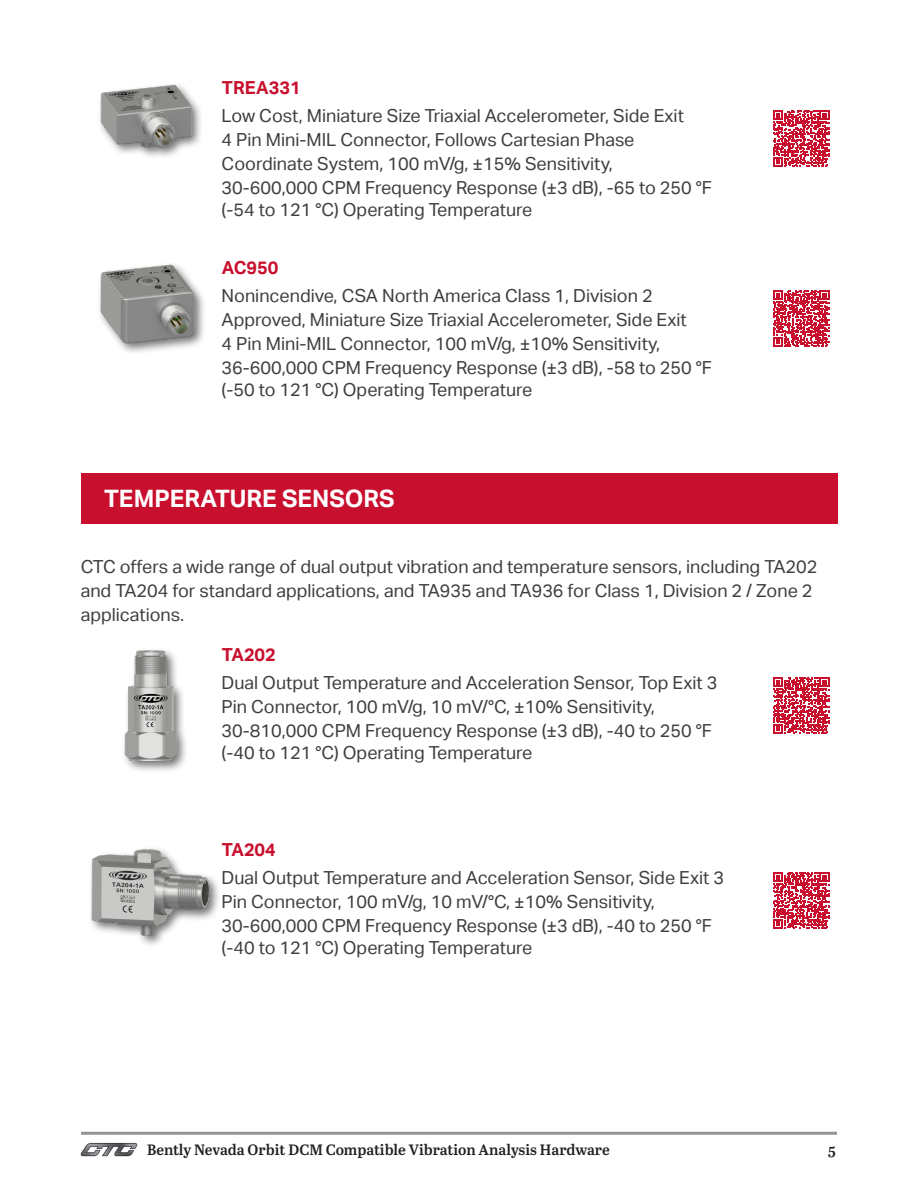
<style>
.page{position:relative;width:918px;height:1188px;background:#fff}
.page>*{position:absolute;margin:0;border:0;box-sizing:border-box;transform-origin:0 0}
.t1{font:700 24px "Aktiv Grotesk";color:#fff}
.t2{font:18px/24px "Aktiv Grotesk";color:#3e3e3f}
.t3{font:700 18px "Aktiv Grotesk";color:#c8102e}
.t4{font:600 15px "Abril Text";color:#231f20}
</style>
<div class="page">
<hr style="left:81px;top:1132px;width:756px;height:3px;background:#939598">
<img style="left:81px;top:1142px;width:57px;height:15px">
<img style="left:100px;top:84px;width:101px;height:73px">
<svg style="left:773px;top:110px;width:56px;height:57px"></svg>
<img style="left:100px;top:264px;width:104px;height:89px">
<svg style="left:773px;top:290px;width:56px;height:57px"></svg>
<div style="left:81px;top:473px;width:757px;height:51px;background:#c8102e"></div>
<div style="left:122px;top:648px;width:67px;height:125px;background:#231f20;opacity:.62"></div>
<img style="left:122px;top:648px;width:67px;height:117px">
<svg style="left:773px;top:677px;width:56px;height:57px"></svg>
<img style="left:91px;top:848px;width:128px;height:97px">
<svg style="left:773px;top:872px;width:56px;height:57px"></svg>
<p class="t3" style="left:222px;top:77px;width:80px">TREA331</p>
<p class="t2" style="left:222px;top:104px;width:464px">Low Cost, Miniature Size Triaxial Accelerometer, Side Exit</p>
<p class="t2" style="left:222px;top:128px;width:414px">4 Pin Mini-MIL Connector, Follows Cartesian Phase<br>Coordinate System, 100 mV/g, ±15% Sensitivity,</p>
<p class="t2" style="left:222px;top:177px;width:492px;line-height:21.6px">30-600,000 CPM Frequency Response (±3 dB), -65 to 250 °F (-54 to 121 °C) Operating Temperature</p>
<p class="t3" style="left:222px;top:257px;width:58px">AC950</p>
<p class="t2" style="left:222px;top:284px;width:467px">Nonincendive, CSA North America Class 1, Division 2<br>Approved, Miniature Size Triaxial Accelerometer, Side Exit</p>
<p class="t2" style="left:222px;top:332px;width:440px">4 Pin Mini-MIL Connector, 100 mV/g, ±10% Sensitivity,</p>
<p class="t2" style="left:222px;top:357px;width:492px;line-height:21.6px">36-600,000 CPM Frequency Response (±3 dB), -58 to 250 °F (-50 to 121 °C) Operating Temperature</p>
<p class="t1" style="left:104px;top:484px;width:292px">TEMPERATURE SENSORS</p>
<p class="t2" style="left:81px;top:554px;width:738px">CTC offers a wide range of dual output vibration and temperature sensors, including TA202 and TA204 for standard applications, and TA935 and TA936 for Class 1, Division 2 / Zone 2 applications.</p>
<p class="t3" style="left:222px;top:644px;width:55px">TA202</p>
<p class="t2" style="left:222px;top:671px;width:497px">Dual Output Temperature and Acceleration Sensor, Top Exit 3<br>Pin Connector, 100 mV/g, 10 mV/°C, ±10% Sensitivity,</p>
<p class="t2" style="left:222px;top:720px;width:492px;line-height:21.6px">30-810,000 CPM Frequency Response (±3 dB), -40 to 250 °F (-40 to 121 °C) Operating Temperature</p>
<p class="t3" style="left:222px;top:839px;width:55px">TA204</p>
<p class="t2" style="left:222px;top:866px;width:504px">Dual Output Temperature and Acceleration Sensor, Side Exit 3<br>Pin Connector, 100 mV/g, 10 mV/°C, ±10% Sensitivity,</p>
<p class="t2" style="left:222px;top:915px;width:492px;line-height:21.6px">30-600,000 CPM Frequency Response (±3 dB), -40 to 250 °F (-40 to 121 °C) Operating Temperature</p>
<p class="t4" style="left:147px;top:1138px;width:464px">Bently Nevada Orbit DCM Compatible Vibration Analysis Hardware</p>
<p class="t4" style="left:828px;top:1138px;width:9px">5</p>
</div>
